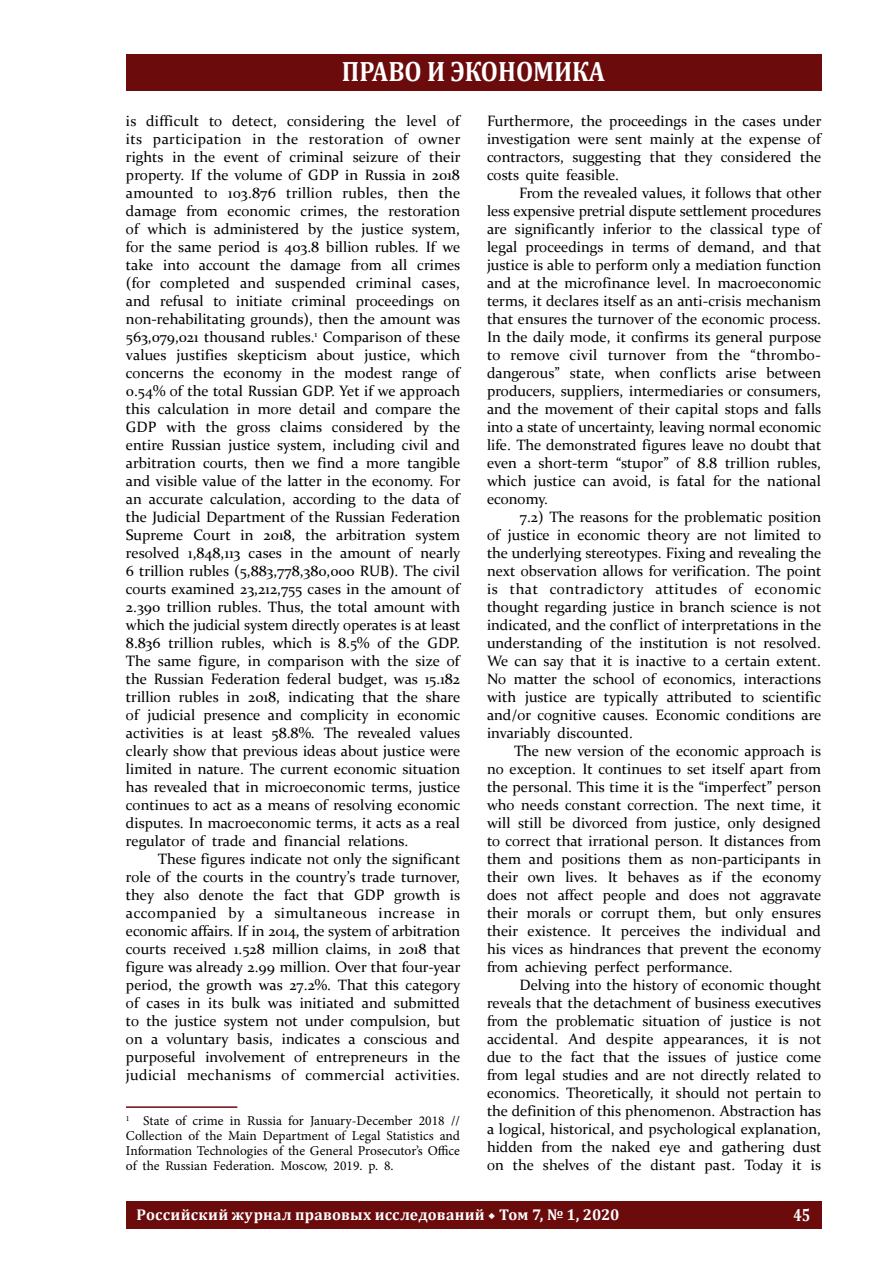
<style>
.page{position:relative;width:893px;height:1263px;background:#fff}
.page>*{position:absolute;margin:0;border:0;box-sizing:border-box;transform-origin:0 0}
.t1{font:700 28.2px "Cambria";color:#fff;scale:.88 1}
.t2{font:700 17.85px "Cambria";color:#fff;scale:.8 1}
.t3{font:700 15.6px "Cambria";letter-spacing:.015em;color:#fff}
.t4{font:15px/18px "Constantia";color:#000;text-align:justify}
.t5{font:13.5px/15px "Minion Pro";color:#000;text-align:justify}
.s1{font-family:"Minion Pro"}
</style>
<div class="page">
<div style="left:126px;top:54px;width:695px;height:36px;background:#6b0b0c"></div>
<div style="left:126px;top:1202px;width:695px;height:27px;background:#6b0b0c"></div>
<hr style="left:126px;top:1106px;width:111px;height:2px;background:#6b0b0c">
<h1 class="t1" style="left:342px;top:51px;width:301px">ПРАВО И ЭКОНОМИКА</h1>
<p class="t4" style="left:126px;top:111px;width:336px">is difficult to detect, considering the level of its participation in the restoration of owner rights in the event of criminal seizure of their property. If the volume of GDP in Russia in 2018 amounted to 103.876 trillion rubles, then the damage from economic crimes, the restoration of which is administered by the justice system, for the same period is 403.8 billion rubles. If we take into account the damage from all crimes (for completed and suspended criminal cases, and refusal to initiate criminal proceedings on non-rehabilitating grounds), then the amount was 563,079,021 thousand rubles.<sup>1</sup> Comparison of these values justifies skepticism about justice, which concerns the economy in the modest range of 0.54% of the total Russian GDP. Yet if we approach this calculation in more detail and compare the GDP with the gross claims considered by the entire Russian justice system, including civil and arbitration courts, then we find a more tangible and visible value of the latter in the economy. For an accurate calculation, according to the data of the Judicial Department of the Russian Federation Supreme Court in 2018, the arbitration system resolved 1,848,113 cases in the amount of nearly 6 trillion rubles (5,883,778,380,000 RUB). The civil courts examined 23,212,755 cases in the amount of 2.390 trillion rubles. Thus, the total amount with which the judicial system directly operates is at least 8.836 trillion rubles, which is 8.5% of the GDP.<br>The same figure, in comparison with the size of the Russian Federation federal budget, was 15.182 trillion rubles in 2018, indicating that the share of judicial presence and complicity in economic activities is at least 58.8%. The revealed values clearly show that previous ideas about justice were limited in nature. The current economic situation has revealed that in microeconomic terms, justice continues to act as a means of resolving economic disputes. In macroeconomic terms, it acts as a real regulator of trade and financial relations.</p>
<p class="t4" style="left:126px;top:849px;width:336px;text-indent:32px">These figures indicate not only the significant role of the courts in the country’s trade turnover, they also denote the fact that GDP growth is accompanied by a simultaneous increase in economic affairs. If in 2014, the system of arbitration courts received 1.528 million claims, in 2018 that figure was already 2.99 million. Over that four-year period, the growth was 27.2%. That this category of cases in its bulk was initiated and submitted to the justice system not under compulsion, but on a voluntary basis, indicates a conscious and purposeful involvement of entrepreneurs in the judicial mechanisms of commercial activities.</p>
<p class="t5" style="left:126px;top:1113px;width:336px"><sup>1</sup> State of crime in Russia for January-December 2018 // Collection of the Main Department of Legal Statistics and Information Technologies of the General Prosecutor’s Office of the Russian Federation. Moscow, 2019. p. 8.</p>
<p class="t4" style="left:487px;top:111px;width:336px">Furthermore, the proceedings in the cases under investigation were sent mainly at the expense of contractors, suggesting that they considered the costs quite feasible.</p>
<p class="t4" style="left:487px;top:183px;width:336px;text-indent:32px">From the revealed values, it follows that other less expensive pretrial dispute settlement procedures are significantly inferior to the classical type of legal proceedings in terms of demand, and that justice is able to perform only a mediation function and at the microfinance level. In macroeconomic terms, it declares itself as an anti-crisis mechanism that ensures the turnover of the economic process.<br>In the daily mode, it confirms its general purpose to remove civil turnover from the “thrombo&shy;dangerous” state, when conflicts arise between producers, suppliers, intermediaries or consumers, and the movement of their capital stops and falls into a state of uncertainty, leaving normal economic life. The demonstrated figures leave no doubt that even a short-term “stupor” of 8.8 trillion rubles, which justice can avoid, is fatal for the national economy.</p>
<p class="t4" style="left:487px;top:507px;width:336px;text-indent:33px">7.2) The reasons for the problematic position of justice in economic theory are not limited to the underlying stereotypes. Fixing and revealing the next observation allows for verification. The point is that contradictory attitudes of economic thought regarding justice in branch science is not indicated, and the conflict of interpretations in the understanding of the institution is not resolved.<br>We can say that it is inactive to a certain extent.<br>No matter the school of economics, interactions with justice are typically attributed to scientific and/or cognitive causes. Economic conditions are invariably discounted.</p>
<p class="t4" style="left:487px;top:741px;width:336px;text-indent:27px">The new version of the economic approach is no exception. It continues to set itself apart from the personal. This time it is the “imperfect” person who needs constant correction. The next time, it will still be divorced from justice, only designed to correct that irrational person. It distances from them and positions them as non-participants in their own lives. It behaves as if the economy does not affect people and does not aggravate their morals or corrupt them, but only ensures their existence. It perceives the individual and his vices as hindrances that prevent the economy from achieving perfect performance.</p>
<p class="t4" style="left:487px;top:975px;width:336px;text-indent:33px">Delving into the history of economic thought reveals that the detachment of business executives from the problematic situation of justice is not accidental. And despite appearances, it is not due to the fact that the issues of justice come from legal studies and are not directly related to economics. Theoretically, it should not pertain to the definition of this phenomenon. Abstraction has a logical, historical, and psychological explanation, hidden from the naked eye and gathering dust on the shelves of the distant past. Today it is</p>
<p class="t3" style="left:137px;top:1203px;width:484px">Российский журнал правовых исследований <span class="s1">◆</span> Том 7, № 1, 2020</p>
<p class="t2" style="left:793px;top:1202px;width:23px">45</p>
</div>
